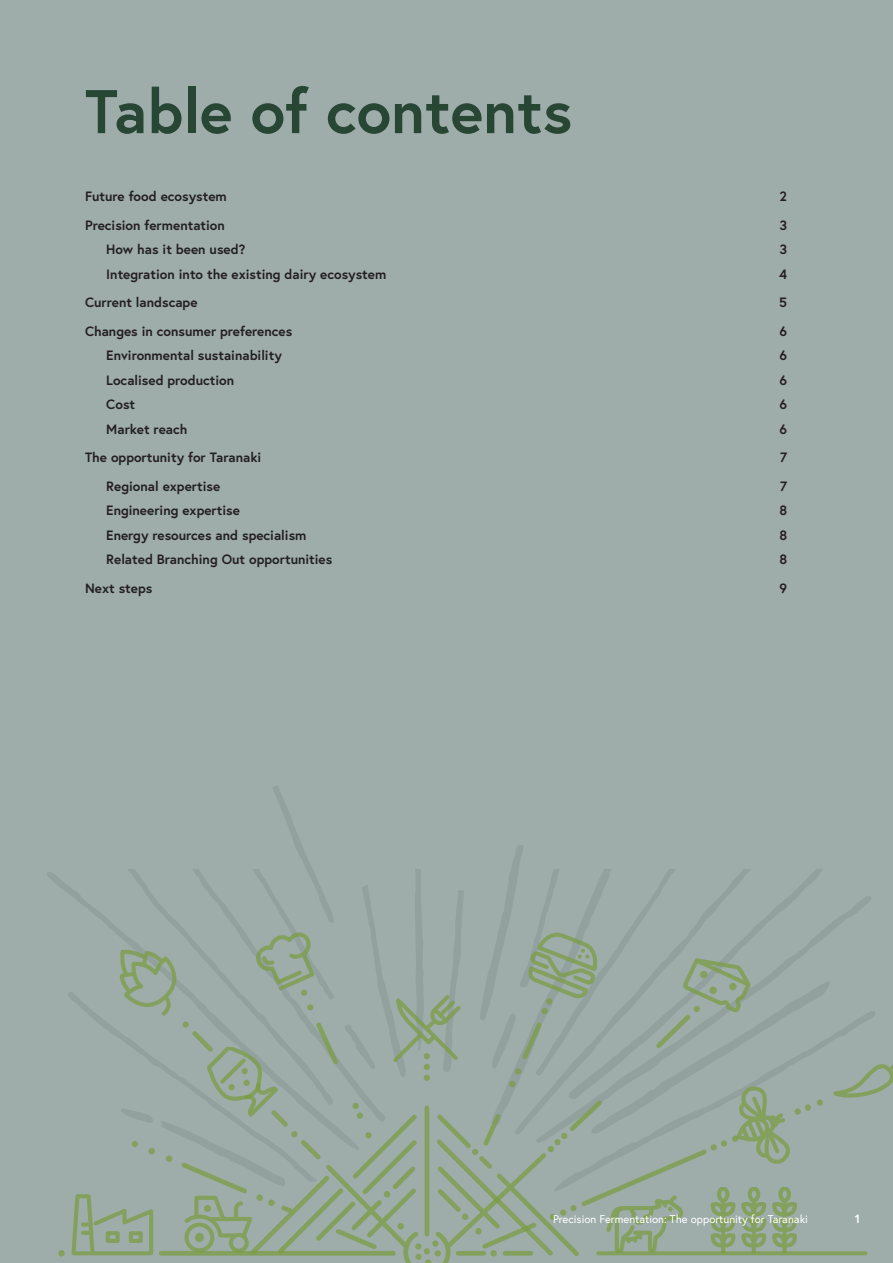
<style>
.page{position:relative;width:893px;height:1263px;background:#9eacaa}
.page>*{position:absolute;margin:0;border:0;box-sizing:border-box;transform-origin:0 0}
.t1{font:700 61.5px "Europa";color:#274634}
.t2{font:700 13.5px "Europa";color:#231f20}
.t3{font:700 12px "Europa";color:#fff}
.t4{font:11.25px "Europa";color:#fff}
</style>
<div class="page">
<div style="left:58px;top:1250px;width:7px;height:6px;background:#84a05d;border-radius:50%"></div>
<svg style="left:70px;top:786px;width:823px;height:477px"></svg>
<div style="left:183px;top:1021px;width:6px;height:7px;background:#84a05d;border-radius:50%"></div>
<svg style="left:598px;top:1251px;width:267px;height:4px"></svg>
<hr style="left:161px;top:1251px;width:232px;height:4px;background:#84a05d">
<h1 class="t1" style="left:85px;top:70px;width:489px">Table of contents</h1>
<p class="t2" style="left:85px;top:187px;width:143px">Future food ecosystem</p>
<p class="t2" style="left:780px;top:187px;width:9px">2</p>
<p class="t2" style="left:85px;top:216px;width:141px">Precision fermentation</p>
<p class="t2" style="left:779px;top:216px;width:9px">3</p>
<p class="t2" style="left:106px;top:240px;width:140px">How has it been used?</p>
<p class="t2" style="left:779px;top:240px;width:9px">3</p>
<p class="t2" style="left:106px;top:265px;width:282px">Integration into the existing dairy ecosystem</p>
<p class="t2" style="left:779px;top:265px;width:10px">4</p>
<p class="t2" style="left:85px;top:293px;width:114px">Current landscape</p>
<p class="t2" style="left:779px;top:293px;width:9px">5</p>
<p class="t2" style="left:85px;top:322px;width:209px">Changes in consumer preferences</p>
<p class="t2" style="left:779px;top:322px;width:9px">6</p>
<p class="t2" style="left:106px;top:346px;width:177px">Environmental sustainability</p>
<p class="t2" style="left:779px;top:346px;width:9px">6</p>
<p class="t2" style="left:106px;top:371px;width:129px">Localised production</p>
<p class="t2" style="left:779px;top:371px;width:9px">6</p>
<p class="t2" style="left:106px;top:395px;width:30px">Cost</p>
<p class="t2" style="left:779px;top:395px;width:9px">6</p>
<p class="t2" style="left:106px;top:420px;width:83px">Market reach</p>
<p class="t2" style="left:779px;top:420px;width:9px">6</p>
<p class="t2" style="left:85px;top:448px;width:178px">The opportunity for Taranaki</p>
<p class="t2" style="left:780px;top:448px;width:9px">7</p>
<p class="t2" style="left:106px;top:477px;width:115px">Regional expertise</p>
<p class="t2" style="left:780px;top:477px;width:9px">7</p>
<p class="t2" style="left:106px;top:501px;width:135px">Engineering expertise</p>
<p class="t2" style="left:779px;top:501px;width:9px">8</p>
<p class="t2" style="left:106px;top:526px;width:202px">Energy resources and specialism</p>
<p class="t2" style="left:779px;top:526px;width:9px">8</p>
<p class="t2" style="left:106px;top:550px;width:228px">Related Branching Out opportunities</p>
<p class="t2" style="left:779px;top:550px;width:9px">8</p>
<p class="t2" style="left:85px;top:579px;width:69px">Next steps</p>
<p class="t2" style="left:779px;top:579px;width:9px">9</p>
<p class="t4" style="left:553px;top:1212px;width:256px">Precision Fermentation: The opportunity for Taranaki</p>
<p class="t3" style="left:855px;top:1211px;width:7px">1</p>
</div>
